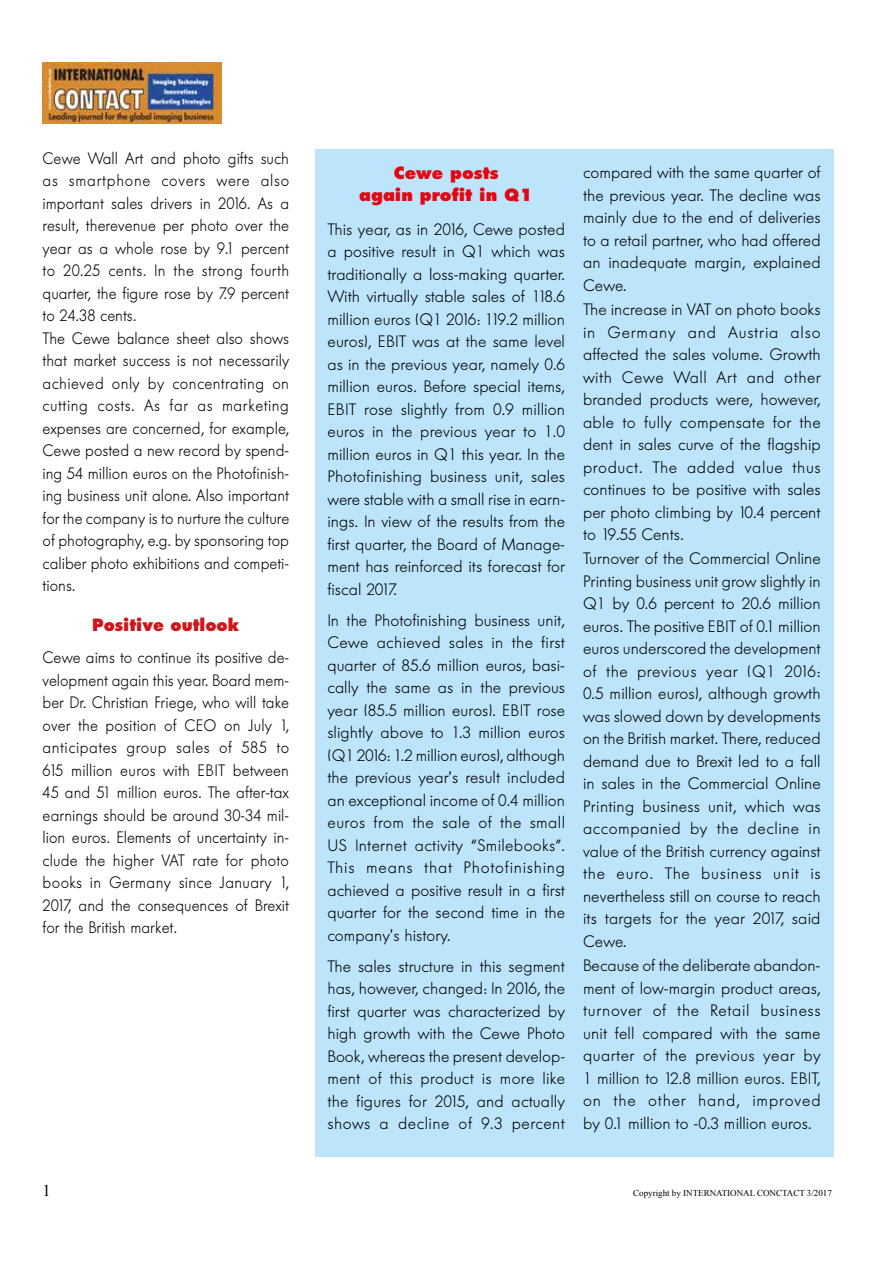
<style>
.page{position:relative;width:893px;height:1263px;background:#fff}
.page>*{position:absolute;margin:0;border:0;box-sizing:border-box;transform-origin:0 0}
.t1{font:300 16.5px/22.5px "Futura BQ";color:#000;text-align:justify}
.t2{font:300 16.5px/22.5px "Futura BQ";color:#000;scale:.95 1}
.t3{font:800 16.5px/22.5px "Futura";color:#e30613;text-align:center}
.t4{font:800 16.5px "Futura";color:#cd171a;scale:.95 1}
.t5{font:16.5px "Times New Roman";color:#000}
.t6{font:9px "Times New Roman";color:#000}
</style>
<div class="page">
<img style="left:43px;top:63px;width:179px;height:61px">
<div style="left:315px;top:149px;width:518px;height:1008px;background:#bce4fa"></div>
<p class="t2" style="left:43px;top:147px;width:261px">Cewe Wall Art and photo gifts such as smartphone covers were also important sales drivers in 2016. As a result, therevenue per photo over the year as a whole rose by 9.1 percent to 20.25 cents. In the strong fourth quarter, the figure rose by 7.9 percent to 24.38 cents.<br>The Cewe balance sheet also shows that market success is not necessarily achieved only by concentrating on cutting costs. As far as marketing expenses are concerned, for example, Cewe posted a new record by spend&shy;ing 54 million euros on the Photofinish&shy;ing business unit alone. Also important for the company is to nurture the culture of photography, e.g. by sponsoring top caliber photo exhibitions and competi&shy;tions.</p>
<p class="t4" style="left:92px;top:614px;width:156px">Positive outlook</p>
<p class="t2" style="left:43px;top:646px;width:261px;text-align:justify">Cewe aims to continue its positive de&shy;velopment again this year. Board mem&shy;ber Dr. Christian Friege, who will take over the position of CEO on July 1, anticipates group sales of 585 to 615 million euros with EBIT between 45 and 51 million euros. The after-tax earnings should be around 30-34 mil&shy;lion euros. Elements of uncertainty in&shy;clude the higher VAT rate for photo books in Germany since January 1, 2017, and the consequences of Brexit for the British market.</p>
<p class="t3" style="left:359px;top:162px;width:175px">Cewe posts<br>again profit in Q1</p>
<p class="t1" style="left:327px;top:218px;width:239px">This year, as in 2016, Cewe posted a positive result in Q1 which was traditionally a loss-making quarter.<br>With virtually stable sales of 118.6 million euros (Q1 2016: 119.2 million euros), EBIT was at the same level as in the previous year, namely 0.6 million euros. Before special items, EBIT rose slightly from 0.9 million euros in the previous year to 1.0 million euros in Q1 this year. In the Photofinishing business unit, sales were stable with a small rise in earn&shy;ings. In view of the results from the first quarter, the Board of Manage&shy;ment has reinforced its forecast for fiscal 2017.</p>
<p class="t1" style="left:327px;top:609px;width:239px">In the Photofinishing business unit, Cewe achieved sales in the first quarter of 85.6 million euros, basi&shy;cally the same as in the previous year (85.5 million euros). EBIT rose slightly above to 1.3 million euros (Q1 2016: 1.2 million euros), although the previous year’s result included an exceptional income of 0.4 million euros from the sale of the small US Internet activity “Smilebooks”.<br>This means that Photofinishing achieved a positive result in a first quarter for the second time in the company’s history.</p>
<p class="t1" style="left:327px;top:955px;width:239px">The sales structure in this segment has, however, changed: In 2016, the first quarter was characterized by high growth with the Cewe Photo Book, whereas the present develop&shy;ment of this product is more like the figures for 2015, and actually shows a decline of 9.3 percent</p>
<p class="t1" style="left:583px;top:161px;width:239px">compared with the same quarter of the previous year. The decline was mainly due to the end of deliveries to a retail partner, who had offered an inadequate margin, explained Cewe.</p>
<p class="t1" style="left:583px;top:298px;width:239px">The increase in VAT on photo books in Germany and Austria also affected the sales volume. Growth with Cewe Wall Art and other branded products were, however, able to fully compensate for the dent in sales curve of the flagship product. The added value thus continues to be positive with sales per photo climbing by 10.4 percent to 19.55 Cents.</p>
<p class="t1" style="left:583px;top:547px;width:239px">Turnover of the Commercial Online Printing business unit grow slightly in Q1 by 0.6 percent to 20.6 million euros. The positive EBIT of 0.1 million euros underscored the development of the previous year (Q1 2016:<br>0.5 million euros), although growth was slowed down by developments on the British market. There, reduced demand due to Brexit led to a fall in sales in the Commercial Online Printing business unit, which was accompanied by the decline in value of the British currency against the euro. The business unit is nevertheless still on course to reach its targets for the year 2017, said Cewe.</p>
<p class="t1" style="left:583px;top:954px;width:239px">Because of the deliberate abandon&shy;ment of low-margin product areas, turnover of the Retail business unit fell compared with the same quarter of the previous year by 1 million to 12.8 million euros. EBIT, on the other hand, improved by 0.1 million to -0.3 million euros.</p>
<p class="t5" style="left:43px;top:1179px;width:10px">1</p>
<p class="t6" style="left:633px;top:1186px;width:200px">Copyright by INTERNATIONAL CONCTACT 3/2017</p>
</div>
